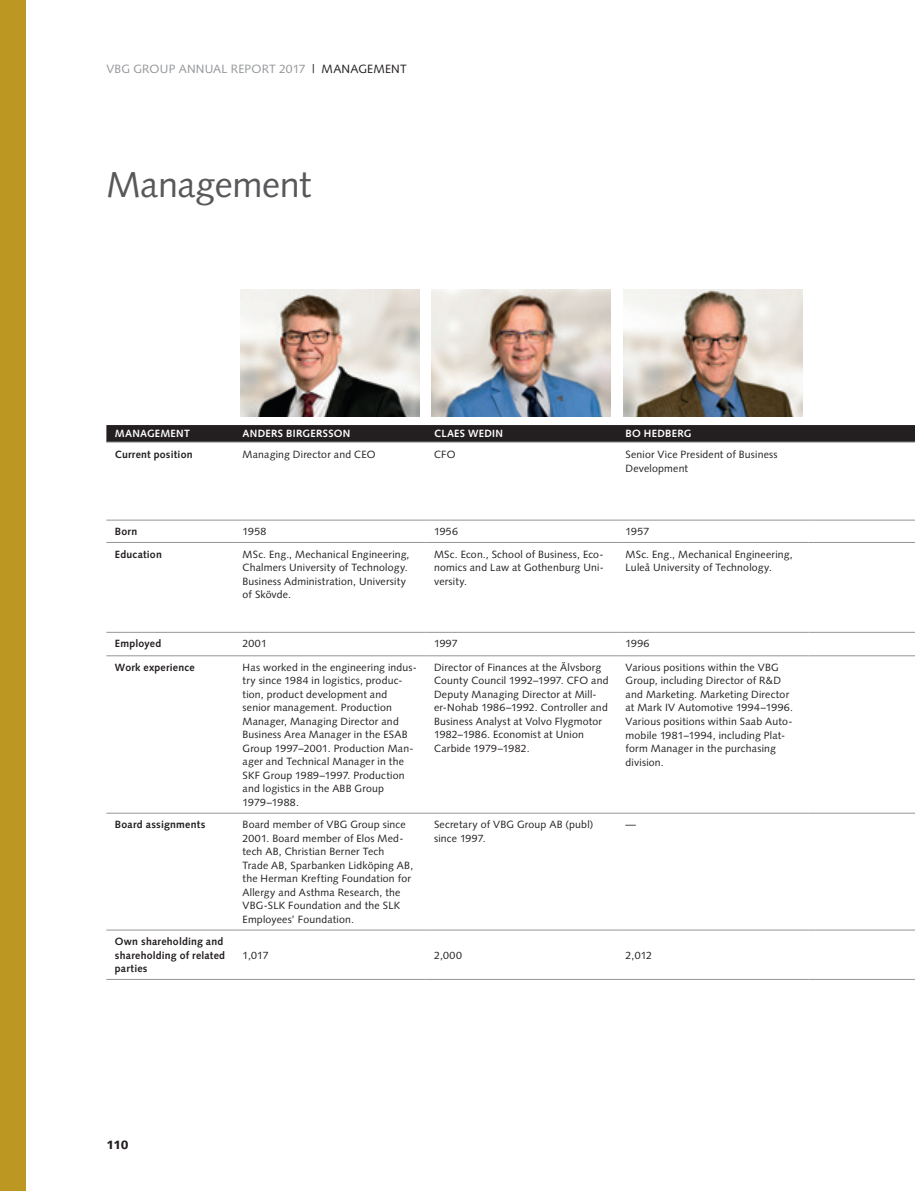
<style>
.page{position:relative;width:915px;height:1191px;background:#fff}
.page>*{position:absolute;margin:0;border:0;box-sizing:border-box;transform-origin:0 0}
.t1{font:36px "Syntax LT Std";letter-spacing:-.01em;color:#57585a}
.t2{font:12px "Syntax LT Std";letter-spacing:.015em;color:#939598}
.t3{font:900 12px "Syntax LT Std";color:#231f20}
.t4{font:10.5px/13.5px "Syntax LT Std";letter-spacing:.02em;color:#231f20}
.t5{font:700 10.5px/13.5px "Syntax LT Std";letter-spacing:.02em;color:#231f20}
.t6{font:700 10.5px "Syntax LT Std";letter-spacing:.025em;color:#fff}
.s1{color:#231f20}
</style>
<div class="page">
<div style="left:0;top:0;width:26px;height:1191px;background:#bc9822"></div>
<svg style="left:106px;top:425px;width:808px;height:17px;background:#262223"></svg>
<hr style="left:234px;top:929px;width:191px;height:1px;background:#939598">
<hr style="left:425px;top:929px;width:192px;height:1px;background:#939598">
<hr style="left:617px;top:929px;width:191px;height:1px;background:#939598">
<hr style="left:808px;top:929px;width:106px;height:1px;background:#939598">
<hr style="left:234px;top:979px;width:191px;height:1px;background:#939598">
<hr style="left:425px;top:979px;width:192px;height:1px;background:#939598">
<hr style="left:617px;top:979px;width:191px;height:1px;background:#939598">
<hr style="left:808px;top:979px;width:106px;height:1px;background:#939598">
<hr style="left:234px;top:442px;width:191px;height:1px;background:#939598">
<hr style="left:425px;top:442px;width:192px;height:1px;background:#939598">
<hr style="left:617px;top:442px;width:191px;height:1px;background:#939598">
<hr style="left:808px;top:442px;width:106px;height:1px;background:#939598">
<hr style="left:106px;top:520px;width:128px;height:1px;background:#939598">
<hr style="left:106px;top:542px;width:128px;height:1px;background:#939598">
<hr style="left:106px;top:632px;width:128px;height:1px;background:#939598">
<hr style="left:106px;top:655px;width:128px;height:1px;background:#939598">
<hr style="left:106px;top:813px;width:128px;height:1px;background:#939598">
<hr style="left:106px;top:929px;width:128px;height:1px;background:#939598">
<hr style="left:106px;top:442px;width:128px;height:1px;background:#939598">
<hr style="left:106px;top:979px;width:128px;height:1px;background:#939598">
<hr style="left:234px;top:520px;width:191px;height:1px;background:#939598">
<hr style="left:425px;top:520px;width:192px;height:1px;background:#939598">
<hr style="left:617px;top:520px;width:191px;height:1px;background:#939598">
<hr style="left:808px;top:520px;width:106px;height:1px;background:#939598">
<hr style="left:234px;top:542px;width:191px;height:1px;background:#939598">
<hr style="left:425px;top:542px;width:192px;height:1px;background:#939598">
<hr style="left:617px;top:542px;width:191px;height:1px;background:#939598">
<hr style="left:808px;top:542px;width:106px;height:1px;background:#939598">
<hr style="left:234px;top:632px;width:191px;height:1px;background:#939598">
<hr style="left:425px;top:632px;width:192px;height:1px;background:#939598">
<hr style="left:617px;top:632px;width:191px;height:1px;background:#939598">
<hr style="left:808px;top:632px;width:106px;height:1px;background:#939598">
<hr style="left:234px;top:655px;width:191px;height:1px;background:#939598">
<hr style="left:425px;top:655px;width:192px;height:1px;background:#939598">
<hr style="left:617px;top:655px;width:191px;height:1px;background:#939598">
<hr style="left:808px;top:655px;width:106px;height:1px;background:#939598">
<hr style="left:234px;top:813px;width:191px;height:1px;background:#939598">
<hr style="left:425px;top:813px;width:192px;height:1px;background:#939598">
<hr style="left:617px;top:813px;width:191px;height:1px;background:#939598">
<hr style="left:808px;top:813px;width:106px;height:1px;background:#939598">
<img style="left:240px;top:289px;width:179px;height:128px">
<img style="left:432px;top:289px;width:178px;height:128px">
<img style="left:623px;top:289px;width:178px;height:128px">
<p class="t2" style="left:106px;top:62px;width:302px">VBG GROUP ANNUAL REPORT 2017 <span class="s1">| MANAGEMENT</span></p>
<h1 class="t1" style="left:106px;top:163px;width:206px">Management</h1>
<p class="t6" style="left:115px;top:428px;width:76px">MANAGEMENT</p>
<p class="t6" style="left:242px;top:428px;width:109px">ANDERS BIRGERSSON</p>
<p class="t6" style="left:434px;top:428px;width:70px">CLAES WEDIN</p>
<p class="t6" style="left:625px;top:428px;width:67px">BO HEDBERG</p>
<p class="t5" style="left:115px;top:448px;width:79px">Current position</p>
<p class="t4" style="left:242px;top:448px;width:134px">Managing Director and CEO</p>
<p class="t4" style="left:434px;top:448px;width:23px">CFO</p>
<p class="t4" style="left:625px;top:448px;width:153px">Senior Vice President of Business<br>Development</p>
<p class="t5" style="left:115px;top:525px;width:24px">Born</p>
<p class="t4" style="left:242px;top:525px;width:25px">1958</p>
<p class="t4" style="left:434px;top:525px;width:25px">1956</p>
<p class="t4" style="left:625px;top:525px;width:25px">1957</p>
<p class="t5" style="left:115px;top:547px;width:48px">Education</p>
<p class="t4" style="left:242px;top:547px;width:168px">MSc. Eng., Mechanical Engineering,<br>Chalmers University of Technology.<br>Business Administration, University of Skövde.</p>
<p class="t4" style="left:434px;top:547px;width:171px;text-align:justify">MSc. Econ., School of Business, Eco&shy;nomics and Law at Gothenburg Uni&shy;versity.</p>
<p class="t4" style="left:625px;top:547px;width:168px">MSc. Eng., Mechanical Engineering,<br>Luleå University of Technology.</p>
<p class="t5" style="left:115px;top:637px;width:48px">Employed</p>
<p class="t4" style="left:242px;top:637px;width:26px">2001</p>
<p class="t4" style="left:434px;top:637px;width:25px">1997</p>
<p class="t4" style="left:625px;top:637px;width:25px">1996</p>
<p class="t5" style="left:115px;top:660px;width:81px">Work experience</p>
<p class="t4" style="left:242px;top:660px;width:176px">Has worked in the engineering indus&shy;try since 1984 in logistics, produc&shy;tion, product development and senior management. Production<br>Manager, Managing Director and<br>Business Area Manager in the ESAB<br>Group 1997–2001. Production Man&shy;ager and Technical Manager in the<br>SKF Group 1989–1997. Production and logistics in the ABB Group<br>1979–1988.</p>
<p class="t4" style="left:434px;top:660px;width:176px">Director of Finances at the Älvsborg<br>County Council 1992–1997. CFO and<br>Deputy Managing Director at Mill&shy;er-Nohab 1986–1992. Controller and<br>Business Analyst at Volvo Flygmotor<br>1982–1986. Economist at Union<br>Carbide 1979–1982.</p>
<p class="t4" style="left:625px;top:660px;width:169px">Various positions within the VBG<br>Group, including Director of R&amp;D and Marketing. Marketing Director at Mark IV Automotive 1994–1996.<br>Various positions within Saab Auto&shy;mobile 1981–1994, including Plat&shy;form Manager in the purchasing division.</p>
<p class="t5" style="left:115px;top:818px;width:92px">Board assignments</p>
<p class="t4" style="left:242px;top:818px;width:172px">Board member of VBG Group since<br>2001. Board member of Elos Med&shy;tech AB, Christian Berner Tech<br>Trade AB, Sparbanken Lidköping AB, the Herman Krefting Foundation for<br>Allergy and Asthma Research, the<br>VBG-SLK Foundation and the SLK<br>Employees’ Foundation.</p>
<p class="t4" style="left:434px;top:818px;width:161px">Secretary of VBG Group AB (publ) since 1997.</p>
<p class="t4" style="left:625px;top:818px;width:12px">—</p>
<p class="t5" style="left:115px;top:935px;width:112px">Own shareholding and shareholding of related parties</p>
<p class="t4" style="left:242px;top:948px;width:28px">1,017</p>
<p class="t4" style="left:434px;top:948px;width:29px">2,000</p>
<p class="t4" style="left:625px;top:948px;width:28px">2,012</p>
<p class="t3" style="left:106px;top:1137px;width:24px">110</p>
</div>
